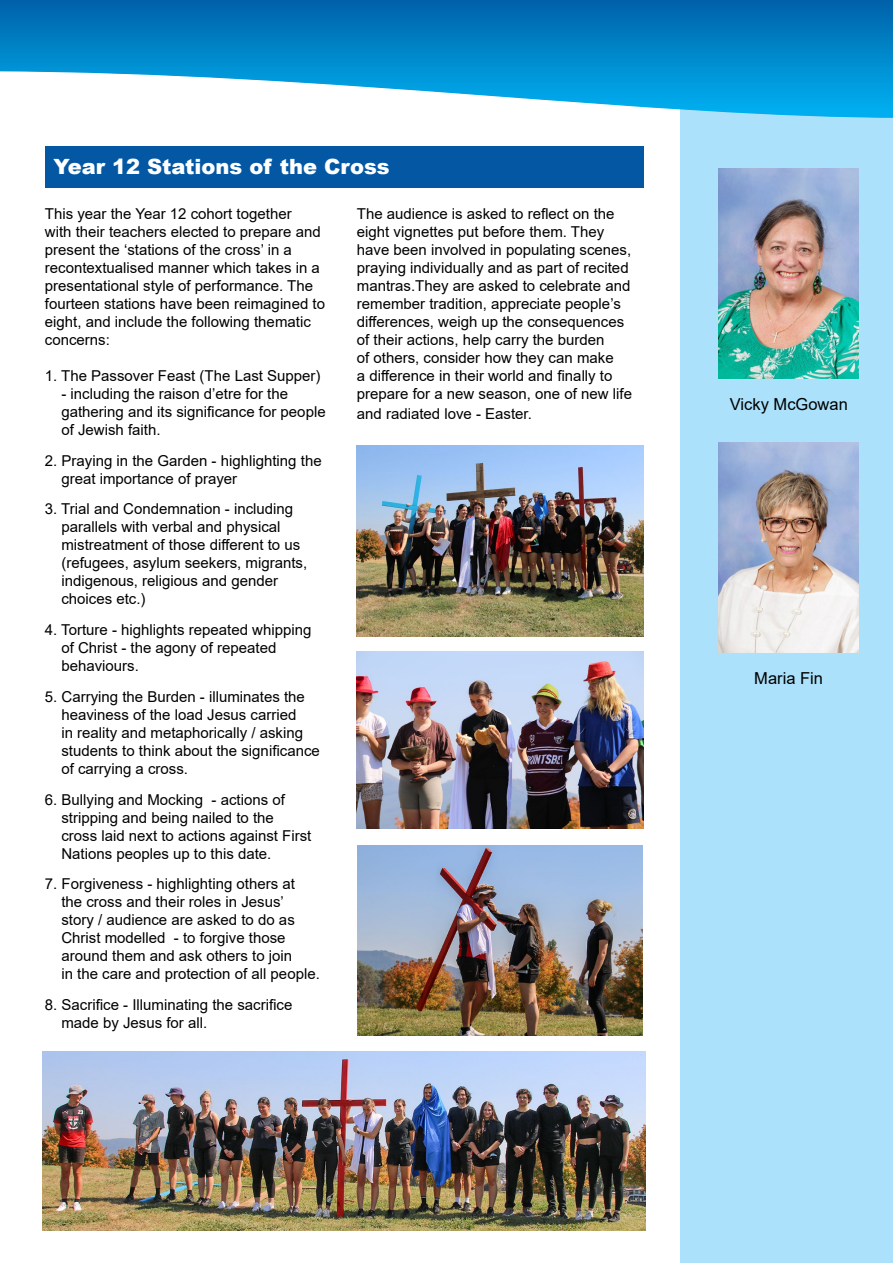
<style>
.page{position:relative;width:893px;height:1263px;background:#fff}
.page>*{position:absolute;margin:0;border:0;box-sizing:border-box;transform-origin:0 0}
.t1{font:900 21px "Arial";color:#fff}
.t2{font:16.5px "Arial";color:#000}
.t3{font:15px/18px "Arial";color:#000}
</style>
<div class="page">
<div style="left:680px;top:0;width:213px;height:1263px;background:#abe1fa"></div>
<svg style="left:0;top:0;width:893px;height:118px"></svg>
<img style="left:719px;top:168px;width:140px;height:211px">
<div style="left:45px;top:146px;width:598px;height:42px;background:#0357a3"></div>
<img style="left:356px;top:446px;width:287px;height:191px">
<img style="left:356px;top:652px;width:287px;height:177px">
<img style="left:357px;top:845px;width:285px;height:190px">
<img style="left:43px;top:1052px;width:603px;height:178px">
<img style="left:719px;top:442px;width:140px;height:210px">
<h1 class="t1" style="left:53px;top:152px;width:338px">Year 12 Stations of the Cross</h1>
<p class="t3" style="left:45px;top:204px;width:282px">This year the Year 12 cohort together<br>with their teachers elected to prepare and present the ‘stations of the cross’ in a recontextualised manner which takes in a presentational style of performance. The fourteen stations have been reimagined to eight, and include the following thematic concerns:</p>
<p class="t3" style="left:45px;top:366px;width:277px">1. The Passover Feast (The Last Supper)</p>
<p class="t3" style="left:61px;top:384px;width:266px">- including the raison d’etre for the gathering and its significance for people of Jewish faith.</p>
<p class="t3" style="left:61px;top:451px;width:262px;text-indent:-16px">2. Praying in the Garden - highlighting the great importance of prayer</p>
<p class="t3" style="left:61px;top:500px;width:247px;text-indent:-16px">3. Trial and Condemnation - including parallels with verbal and physical mistreatment of those different to us (refugees, asylum seekers, migrants, indigenous, religious and gender choices etc.)</p>
<p class="t3" style="left:61px;top:621px;width:252px;text-indent:-16px">4. Torture - highlights repeated whipping of Christ - the agony of repeated behaviours.</p>
<p class="t3" style="left:61px;top:687px;width:260px;text-indent:-16px">5. Carrying the Burden - illuminates the heaviness of the load Jesus carried<br>in reality and metaphorically / asking students to think about the significance of carrying a cross.</p>
<p class="t3" style="left:61px;top:790px;width:252px;text-indent:-16px">6. Bullying and Mocking - actions of stripping and being nailed to the cross laid next to actions against First Nations peoples up to this date.</p>
<p class="t3" style="left:61px;top:875px;width:260px;text-indent:-16px">7. Forgiveness - highlighting others at<br>the cross and their roles in Jesus’ story / audience are asked to do as Christ modelled - to forgive those around them and ask others to join<br>in the care and protection of all people.</p>
<p class="t3" style="left:61px;top:996px;width:233px;text-indent:-16px">8. Sacrifice - Illuminating the sacrifice made by Jesus for all.</p>
<p class="t3" style="left:357px;top:204px;width:277px">The audience is asked to reflect on the eight vignettes put before them. They have been involved in populating scenes, praying individually and as part of recited mantras.They are asked to celebrate and remember tradition, appreciate people’s differences, weigh up the consequences of their actions, help carry the burden<br>of others, consider how they can make<br>a difference in their world and finally to prepare for a new season, one of new life</p>
<p class="t3" style="left:357px;top:404px;width:177px">and radiated love - Easter.</p>
<p class="t2" style="left:730px;top:393px;width:119px">Vicky McGowan</p>
<p class="t2" style="left:754px;top:667px;width:70px">Maria Fin</p>
</div>
